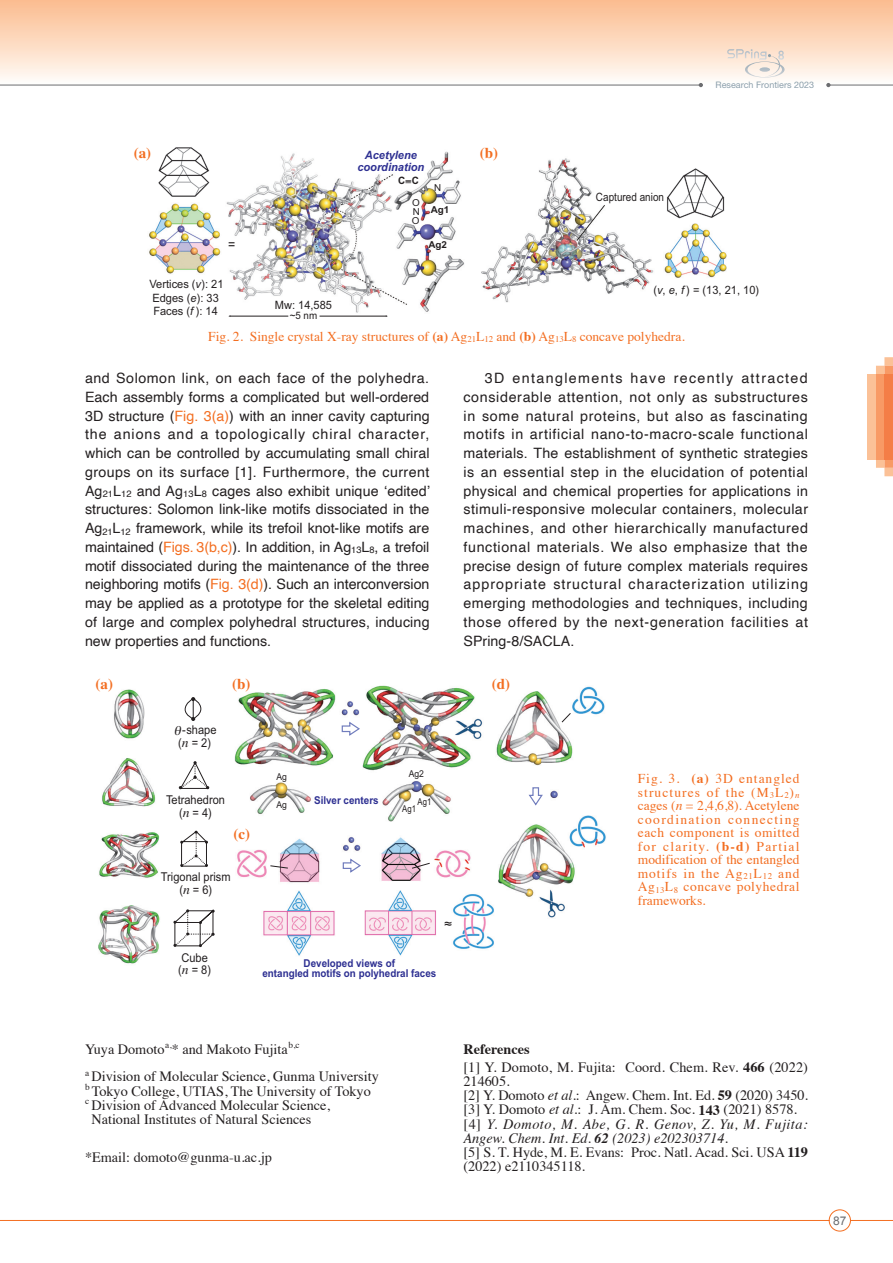
<style>
.page{position:relative;width:893px;height:1263px;background:#fff}
.page>*{position:absolute;margin:0;border:0;box-sizing:border-box;transform-origin:0 0}
.t1{font:700 15px "Times";color:#f36e21}
.t2{font:14.25px/18.8px "Helvetica";letter-spacing:.01em;color:#231f20;text-align:justify}
.t3{font:14.25px/14.2px "Times";color:#231f20}
.t4{font:13.5px/13.5px "Times";color:#f36e21;text-align:justify}
.t5{font:13.5px "Arial Narrow";color:#231f20;scale:1.11 1}
.t6{font:12.15px "Arial Narrow";color:#231f20;scale:1.11 1}
.t7{font:12px "Arial";color:#6c6d70}
.t8{font:11.55px/13.6px "Arial Narrow";color:#231f20;scale:1.18 1}
.t9{font:italic 700 11.55px/12.6px "Arial Narrow";color:#2e3092;text-align:center;scale:1.18 1}
.t10{font:11.55px "Arial Narrow";color:#231f20;scale:1.06 1}
.t11{font:700 10.8px/10.6px "Arial Narrow";color:#2e3092;text-align:center;scale:1.11 1}
.t12{font:10.2px "Arial Narrow";color:#231f20;scale:1.18 1}
.t13{font:700 10.2px "Arial Narrow";color:#231f20;scale:1.18 1}
.t14{font:700 9.6px "Arial Narrow";color:#231f20;scale:1.25 1}
.t15{font:9.6px/18.1px "Arial Narrow";color:#231f20;scale:1.25 1}
.t16{font:9.45px "Arial Narrow";color:#231f20;scale:1.11 1}
.t17{font:9.45px "Arial Narrow";color:#231f20}
.t18{font:9px "Helvetica Neue";color:#8c9fab}
.s1{font-style:italic}
.s2{font-weight:700}
.s3{color:#f36e21}
.s4{font-family:"Times";font-style:italic;font-size:13.5px}
.s5{font-weight:700;font-style:italic}
</style>
<div class="page">
<div style="left:0;top:0;width:893px;height:85px;background:linear-gradient(to bottom,#fbbb8d,#fffdf9)"></div>
<hr style="left:0;top:85px;width:701px;height:1px;background:#6c6d70">
<hr style="left:828px;top:85px;width:65px;height:1px;background:#6c6d70">
<svg style="left:826px;top:83px;width:4px;height:4px"></svg>
<svg style="left:699px;top:83px;width:4px;height:4px"></svg>
<svg style="left:727px;top:49px;width:58px;height:29px"></svg>
<svg style="left:0;top:1209px;width:893px;height:22px"></svg>
<svg style="left:876px;top:357px;width:17px;height:119px"></svg>
<div style="left:867px;top:374px;width:9px;height:85px;background:#fbc197"></div>
<div style="left:876px;top:374px;width:8px;height:85px;background:#f89a65"></div>
<div style="left:884px;top:374px;width:9px;height:85px;background:#f47e47"></div>
<img style="left:158px;top:147px;width:52px;height:50px">
<img style="left:149px;top:203px;width:72px;height:71px">
<img style="left:226px;top:151px;width:238px;height:162px">
<img style="left:481px;top:158px;width:173px;height:145px">
<img style="left:667px;top:168px;width:58px;height:50px">
<img style="left:664px;top:223px;width:63px;height:55px">
<hr style="left:230px;top:316px;width:58px;height:1px;background:#231f20">
<hr style="left:320px;top:316px;width:66px;height:1px;background:#231f20">
<img style="left:98px;top:689px;width:62px;height:275px">
<img style="left:234px;top:685px;width:247px;height:129px">
<img style="left:237px;top:849px;width:257px;height:107px">
<img style="left:498px;top:686px;width:108px;height:232px">
<svg style="left:561px;top:712px;width:10px;height:11px"></svg>
<img style="left:270px;top:720px;width:274px;height:154px">
<svg style="left:173px;top:909px;width:42px;height:38px"></svg>
<svg style="left:180px;top:831px;width:28px;height:36px"></svg>
<svg style="left:179px;top:761px;width:30px;height:28px"></svg>
<svg style="left:184px;top:697px;width:17px;height:24px"></svg>
<p class="t1" style="left:134px;top:139px;width:19px">(a)</p>
<p class="t1" style="left:480px;top:139px;width:20px">(b)</p>
<p class="t9" style="left:357px;top:148px;width:58px">Acetylene coordination</p>
<p class="t5" style="left:228px;top:235px;width:8px">=</p>
<p class="t8" style="left:149px;top:277px;width:64px">Vertices (<span class="s1">v</span>): 21<br>Edges (<span class="s1">e</span>): 33<br>Faces (<span class="s1">f</span> ): 14</p>
<p class="t8" style="left:275px;top:297px;width:50px">Mw: 14,585</p>
<p class="t12" style="left:290px;top:308px;width:25px">~5 nm</p>
<p class="t13" style="left:398px;top:173px;width:19px">C≡C</p>
<p class="t15" style="left:412px;top:193px;width:8px">O<br>O</p>
<p class="t15" style="left:413px;top:202px;width:7px">N</p>
<p class="t15" style="left:434px;top:178px;width:7px">N</p>
<p class="t14" style="left:431px;top:203px;width:16px">Ag1</p>
<p class="t14" style="left:428px;top:237px;width:16px">Ag2</p>
<p class="t10" style="left:596px;top:188px;width:66px">Captured anion</p>
<p class="t18" style="left:715px;top:78px;width:100px">Research Frontiers 2023</p>
<p class="t8" style="left:653px;top:282px;width:91px">(<span class="s1">v</span>, <span class="s1">e</span>, <span class="s1">f</span> ) = (13, 21, 10)</p>
<p class="t4" style="left:208px;top:328px;width:478px">Fig. 2. Single crystal X-ray structures of <span class="s2">(a)</span> Ag<sub>21</sub>L<sub>12</sub> and <span class="s2">(b)</span> Ag<sub>13</sub>L<sub>8</sub> concave polyhedra.</p>
<p class="t2" style="left:85px;top:369px;width:346px">and Solomon link, on each face of the polyhedra.<br>Each assembly forms a complicated but well-ordered 3D structure (<span class="s3">Fig. 3(a)</span>) with an inner cavity capturing the anions and a topologically chiral character, which can be controlled by accumulating small chiral groups on its surface [1]. Furthermore, the current Ag<sub>21</sub>L<sub>12</sub> and Ag<sub>13</sub>L<sub>8</sub> cages also exhibit unique ‘edited’ structures: Solomon link-like motifs dissociated in the Ag<sub>21</sub>L<sub>12</sub> framework, while its trefoil knot-like motifs are maintained (<span class="s3">Figs. 3(b,c)</span>). In addition, in Ag<sub>13</sub>L<sub>8</sub>, a trefoil motif dissociated during the maintenance of the three neighboring motifs (<span class="s3">Fig. 3(d)</span>). Such an interconversion may be applied as a prototype for the skeletal editing of large and complex polyhedral structures, inducing new properties and functions.</p>
<p class="t2" style="left:463px;top:369px;width:346px;text-indent:21px">3D entanglements have recently attracted considerable attention, not only as substructures in some natural proteins, but also as fascinating motifs in artificial nano-to-macro-scale functional materials. The establishment of synthetic strategies is an essential step in the elucidation of potential physical and chemical properties for applications in stimuli-responsive molecular containers, molecular machines, and other hierarchically manufactured functional materials. We also emphasize that the precise design of future complex materials requires appropriate structural characterization utilizing emerging methodologies and techniques, including those offered by the next-generation facilities at SPring-8/SACLA.</p>
<p class="t1" style="left:96px;top:669px;width:19px">(a)</p>
<p class="t1" style="left:232px;top:669px;width:20px">(b)</p>
<p class="t6" style="left:182px;top:721px;width:32px">-shape</p>
<p class="t6" style="left:178px;top:734px;width:31px">(<span class="s4">n</span> = 2)</p>
<p class="t6" style="left:166px;top:791px;width:55px">Tetrahedron</p>
<p class="t6" style="left:179px;top:803px;width:31px">(<span class="s4">n</span> = 4)</p>
<p class="t1" style="left:234px;top:819px;width:18px">(c)</p>
<p class="t6" style="left:161px;top:868px;width:64px">Trigonal prism</p>
<p class="t6" style="left:179px;top:881px;width:31px">(<span class="s4">n</span> = 6)</p>
<p class="t6" style="left:181px;top:949px;width:25px">Cube</p>
<p class="t6" style="left:178px;top:961px;width:31px">(<span class="s4">n</span> = 8)</p>
<p class="t16" style="left:276px;top:769px;width:11px">Ag</p>
<p class="t16" style="left:409px;top:766px;width:15px">Ag2</p>
<p class="t16" style="left:276px;top:797px;width:11px">Ag</p>
<p class="t11" style="left:314px;top:795px;width:60px">Silver centers</p>
<p class="t17" style="left:418px;top:795px;width:15px">Ag1</p>
<p class="t17" style="left:402px;top:802px;width:15px">Ag1</p>
<p class="t6" style="left:444px;top:915px;width:8px">≈</p>
<p class="t11" style="left:262px;top:957px;width:158px">Developed views of<br>entangled motifs on polyhedral faces</p>
<p class="t1" style="left:492px;top:669px;width:20px">(d)</p>
<p class="t4" style="left:638px;top:771px;width:163px">Fig. 3. <span class="s2">(a)</span> 3D entangled structures of the (M<sub>3</sub>L<sub>2</sub>)<sub>n </sub>cages (<span class="s1">n</span> = 2,4,6,8). Acetylene coordination connecting each component is omitted for clarity. <span class="s2">(b-d)</span> Partial modification of the entangled motifs in the Ag<sub>21</sub>L<sub>12</sub> and Ag<sub>13</sub>L<sub>8</sub> concave polyhedral frameworks.</p>
<p class="t3" style="left:85px;top:1034px;width:295px;line-height:27.8px">Yuya Domoto<sup>a,</sup>* and Makoto Fujita<sup>b,c<br>a</sup> Division of Molecular Science, Gunma University</p>
<p class="t3" style="left:85px;top:1082px;width:287px"><sup>b</sup> Tokyo College, UTIAS, The University of Tokyo</p>
<p class="t3" style="left:85px;top:1097px;width:247px"><sup>c</sup> Division of Advanced Molecular Science,</p>
<p class="t3" style="left:91px;top:1111px;width:222px">National Institutes of Natural Sciences</p>
<p class="t3" style="left:85px;top:1149px;width:188px">*Email: domoto@gunma-u.ac.jp</p>
<p class="t3" style="left:463px;top:1039px;width:346px;line-height:17.9px"><span class="s2">References<br></span>[1] Y. Domoto, M. Fujita: Coord. Chem. Rev. <span class="s2">466</span> (2022)</p>
<p class="t3" style="left:463px;top:1073px;width:346px">214605.<br>[2] Y. Domoto <span class="s1">et al.</span>: Angew. Chem. Int. Ed. <span class="s2">59</span> (2020) 3450. [3] Y. Domoto <span class="s1">et al.</span>: J. Am. Chem. Soc. <span class="s2">143</span> (2021) 8578. [4] <span class="s1">Y. Domoto, M. Abe, G. R. Genov, Z. Yu, M. Fujita:<br>Angew. Chem. Int. Ed.</span> <span class="s5">62</span> <span class="s1">(2023) e202303714.<br></span>[5] S. T. Hyde, M. E. Evans: Proc. Natl. Acad. Sci. USA <span class="s2">119 </span>(2022) e2110345118.</p>
<p class="t7" style="left:833px;top:1213px;width:15px">87</p>
</div>
